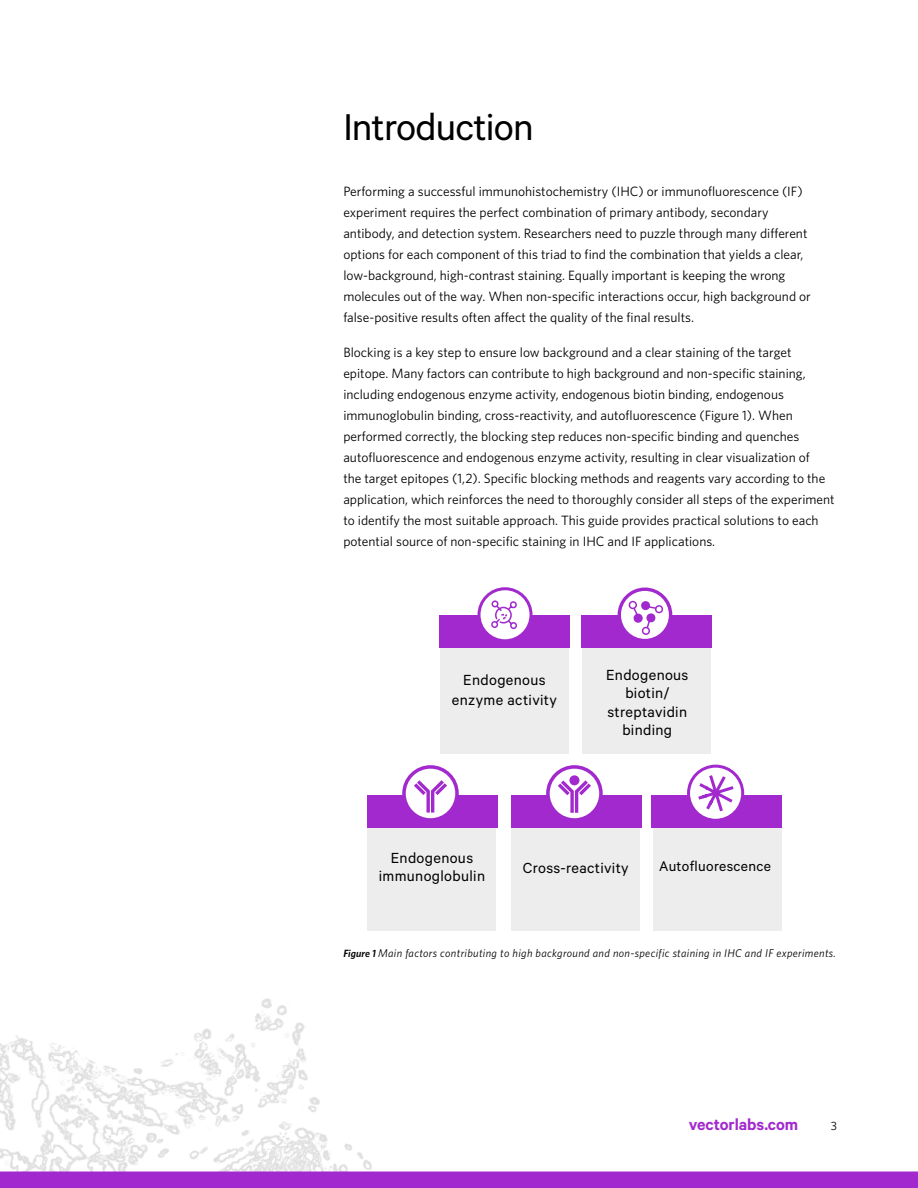
<style>
.page{position:relative;width:918px;height:1188px;background:#fff}
.page>*{position:absolute;margin:0;border:0;box-sizing:border-box;transform-origin:0 0}
.t1{font:42px "Calibre";letter-spacing:-.02em;color:#000}
.t2{font:600 18px "Calibre";letter-spacing:-.005em;color:#a229ce}
.t3{font:16.5px/18.1px "Calibre";letter-spacing:.02em;color:#000;text-align:center}
.t4{font:15.75px "Calibre";letter-spacing:.02em;color:#000}
.t5{font:13.5px/21px "Whitney";color:#000}
.t6{font:12px "Whitney";color:#000}
.t7{font:italic 11.25px "Whitney";letter-spacing:.03em;color:#000}
.s1{font-weight:600;font-size:10.5px}
</style>
<div class="page">
<img style="left:0;top:998px;width:429px;height:174px">
<div style="left:0;top:1172px;width:918px;height:16px;background:#a229ce"></div>
<div style="left:368px;top:803px;width:128px;height:128px;background:#ededee"></div>
<div style="left:512px;top:803px;width:128px;height:128px;background:#ededee"></div>
<div style="left:653px;top:803px;width:128px;height:128px;background:#ededee"></div>
<div style="left:440px;top:625px;width:128px;height:128px;background:#ededee"></div>
<div style="left:583px;top:625px;width:128px;height:128px;background:#ededee"></div>
<div style="left:439px;top:616px;width:130px;height:32px;background:#a229ce"></div>
<div style="left:367px;top:795px;width:130px;height:32px;background:#a229ce"></div>
<div style="left:511px;top:795px;width:131px;height:32px;background:#a229ce"></div>
<div style="left:652px;top:795px;width:130px;height:32px;background:#a229ce"></div>
<div style="left:581px;top:616px;width:131px;height:32px;background:#a229ce"></div>
<svg style="left:619px;top:589px;width:52px;height:52px"></svg>
<div style="left:618px;top:588px;width:54px;height:54px;border:3px solid #a229ce;border-radius:50%"></div>
<svg style="left:628px;top:599px;width:37px;height:38px"></svg>
<svg style="left:404px;top:767px;width:53px;height:53px"></svg>
<div style="left:402px;top:765px;width:57px;height:57px;border:4px solid #a229ce;border-radius:50%"></div>
<svg style="left:548px;top:767px;width:53px;height:53px"></svg>
<div style="left:546px;top:765px;width:57px;height:57px;border:4px solid #a229ce;border-radius:50%"></div>
<svg style="left:689px;top:766px;width:54px;height:54px"></svg>
<div style="left:687px;top:765px;width:57px;height:57px;border:3px solid #a229ce;border-radius:50%"></div>
<svg style="left:695px;top:772px;width:42px;height:43px"></svg>
<svg style="left:479px;top:589px;width:52px;height:52px"></svg>
<div style="left:478px;top:587px;width:55px;height:55px;border:3px solid #a229ce;border-radius:50%"></div>
<svg style="left:490px;top:600px;width:28px;height:30px"></svg>
<svg style="left:414px;top:780px;width:33px;height:33px"></svg>
<div style="left:569px;top:775px;width:10px;height:10px;background:#a229ce;border-radius:50%"></div>
<svg style="left:558px;top:780px;width:33px;height:33px"></svg>
<h1 class="t1" style="left:343px;top:102px;width:192px">Introduction</h1>
<p class="t5" style="left:343px;top:181px;width:469px">Performing a successful immunohistochemistry (IHC) or immunofluorescence (IF) experiment requires the perfect combination of primary antibody, secondary antibody, and detection system. Researchers need to puzzle through many different options for each component of this triad to find the combination that yields a clear, low-background, high-contrast staining. Equally important is keeping the wrong molecules out of the way. When non-specific interactions occur, high background or false-positive results often affect the quality of the final results.</p>
<p class="t5" style="left:343px;top:341px;width:493px">Blocking is a key step to ensure low background and a clear staining of the target epitope. Many factors can contribute to high background and non-specific staining, including endogenous enzyme activity, endogenous biotin binding, endogenous immunoglobulin binding, cross-reactivity, and autofluorescence (Figure 1). When performed correctly, the blocking step reduces non-specific binding and quenches autofluorescence and endogenous enzyme activity, resulting in clear visualization of<br>the target epitopes (1,2). Specific blocking methods and reagents vary according to the application, which reinforces the need to thoroughly consider all steps of the experiment to identify the most suitable approach. This guide provides practical solutions to each potential source of non-specific staining in IHC and IF applications.</p>
<p class="t3" style="left:452px;top:670px;width:106px;line-height:19.5px">Endogenous enzyme activity</p>
<p class="t3" style="left:606px;top:666px;width:84px">Endogenous biotin/ streptavidin binding</p>
<p class="t3" style="left:379px;top:848px;width:108px">Endogenous immunoglobulin</p>
<p class="t3" style="left:523px;top:858px;width:107px">Cross-reactivity</p>
<p class="t4" style="left:659px;top:857px;width:113px">Autofluorescence</p>
<p class="t7" style="left:344px;top:946px;width:494px"><span class="s1">Figure 1</span> Main factors contributing to high background and non-specific staining in IHC and IF experiments.</p>
<h2 class="t2" style="left:689px;top:1114px;width:111px">vectorlabs.com</h2>
<p class="t6" style="left:831px;top:1118px;width:8px">3</p>
</div>
